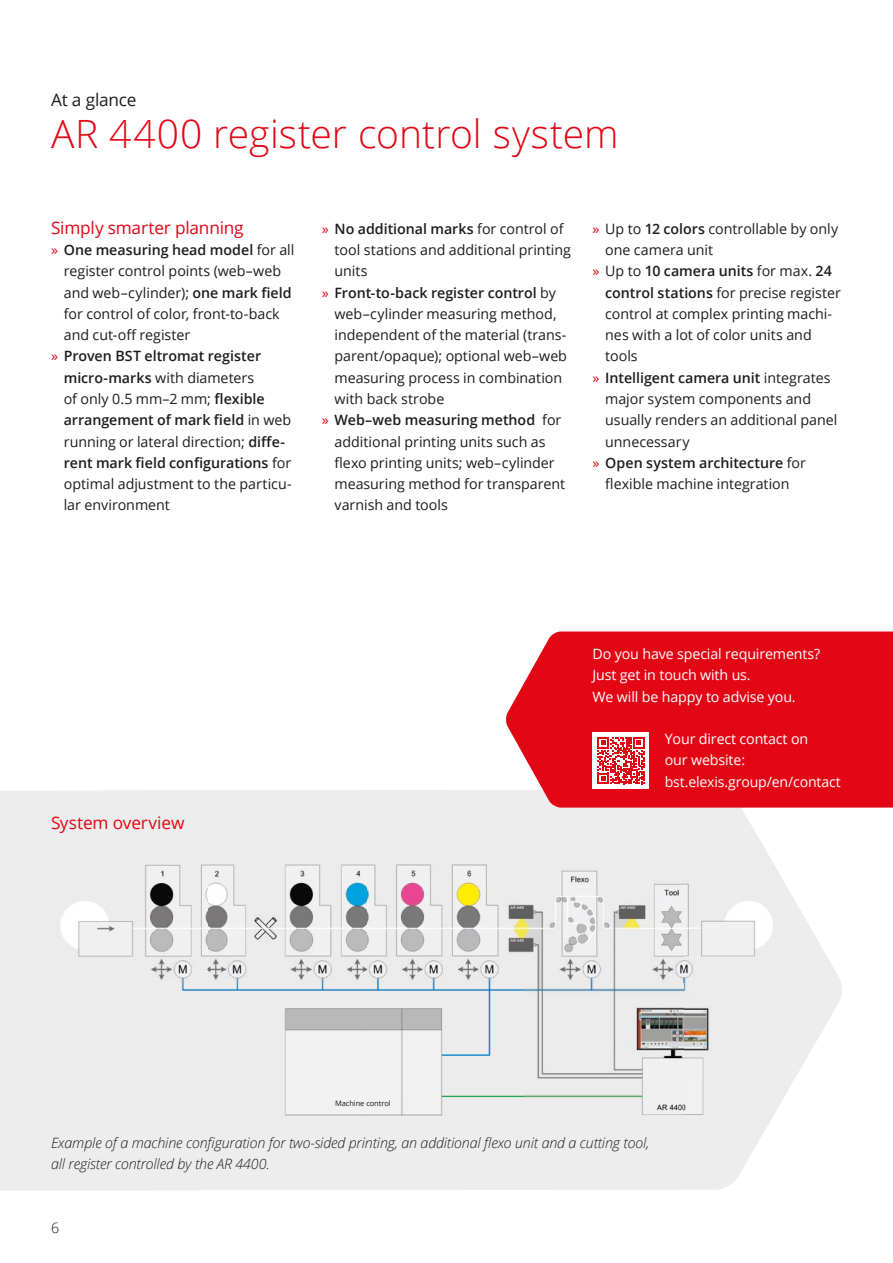
<style>
.page{position:relative;width:893px;height:1263px;background:#fff}
.page>*{position:absolute;margin:0;border:0;box-sizing:border-box;transform-origin:0 0}
.t1{font:300 39px "Open Sans";color:#e30614}
.t2{font:17.25px "Open Sans";letter-spacing:-.015em;color:#e30614}
.t3{font:17.25px "Open Sans";letter-spacing:-.01em;color:#1d1d1b}
.t4{font:14.25px "Open Sans";color:#1d1d1b}
.t5{font:600 14.25px "Open Sans";color:#1d1d1b}
.t6{font:14.25px/21.3px "Open Sans";letter-spacing:-.01em;color:#fff}
.t7{font:italic 300 14.25px/21.3px "Open Sans";letter-spacing:-.01em;color:#1d1d1b}
.t8{font:300 14.25px "Open Sans";color:#1d1d1b}
.t9{font:7.5px "Open Sans";letter-spacing:-.01em;color:#1d1d1b}
.s1{font-weight:400;color:#e30614}
.s2{font-weight:400}
.s3{font-weight:600}
.s4{color:#e30614}
</style>
<div class="page">
<svg style="left:0;top:790px;width:842px;height:401px;fill:#ededed"></svg>
<svg style="left:505px;top:631px;width:388px;height:177px;fill:#e30614"></svg>
<img style="left:51px;top:840px;width:737px;height:287px">
<div style="left:592px;top:732px;width:57px;height:57px;background:#fff"></div>
<svg style="left:597px;top:737px;width:47px;height:47px"></svg>
<p class="t3" style="left:51px;top:88px;width:87px">At a glance</p>
<h1 class="t1" style="left:51px;top:107px;width:569px">AR 4400 register control system</h1>
<p class="t2" style="left:51px;top:216px;width:194px">Simply smarter planning</p>
<p class="t5" style="left:51px;top:240px;width:245px"><span class="s1">»</span> One measuring head model <span class="s2">for all</span></p>
<p class="t4" style="left:64px;top:261px;width:219px">register control points (web–web</p>
<p class="t4" style="left:64px;top:283px;width:229px">and web–cylinder); <span class="s3">one mark field</span></p>
<p class="t4" style="left:64px;top:304px;width:217px">for control of color, front-to-back</p>
<p class="t4" style="left:64px;top:325px;width:128px">and cut-off register</p>
<p class="t5" style="left:51px;top:346px;width:212px"><span class="s1">»</span> Proven BST eltromat register</p>
<p class="t4" style="left:64px;top:368px;width:192px"><span class="s3">micro-marks</span> with diameters</p>
<p class="t4" style="left:64px;top:389px;width:203px">of only 0.5 mm–2 mm; <span class="s3">flexible</span></p>
<p class="t5" style="left:64px;top:410px;width:229px">arrangement of mark field <span class="s2">in web</span></p>
<p class="t4" style="left:64px;top:432px;width:223px">running or lateral direction; <span class="s3">diffe-</span></p>
<p class="t5" style="left:64px;top:453px;width:229px">rent mark field configurations <span class="s2">for</span></p>
<p class="t4" style="left:64px;top:474px;width:229px">optimal adjustment to the particu-</p>
<p class="t4" style="left:64px;top:495px;width:108px">lar environment</p>
<p class="t5" style="left:322px;top:219px;width:243px"><span class="s1">»</span> No additional marks <span class="s2">for control of</span></p>
<p class="t4" style="left:334px;top:240px;width:238px">tool stations and additional printing</p>
<p class="t4" style="left:334px;top:261px;width:35px">units</p>
<p class="t5" style="left:322px;top:283px;width:236px"><span class="s1">»</span> Front-to-back register control <span class="s2">by</span></p>
<p class="t4" style="left:334px;top:304px;width:223px">web–cylinder measuring method,</p>
<p class="t4" style="left:334px;top:325px;width:233px">independent of the material (trans-</p>
<p class="t4" style="left:334px;top:347px;width:234px">parent/opaque); optional web–web</p>
<p class="t4" style="left:334px;top:368px;width:229px">measuring process in combination</p>
<p class="t4" style="left:334px;top:389px;width:111px">with back strobe</p>
<p class="t5" style="left:322px;top:410px;width:241px"><span class="s1">»</span> Web–web measuring method <span class="s2">for</span></p>
<p class="t4" style="left:334px;top:432px;width:213px">additional printing units such as</p>
<p class="t4" style="left:334px;top:453px;width:222px">flexo printing units; web–cylinder</p>
<p class="t4" style="left:334px;top:474px;width:232px">measuring method for transparent</p>
<p class="t4" style="left:334px;top:495px;width:115px">varnish and tools</p>
<p class="t4" style="left:592px;top:219px;width:247px"><span class="s4">»</span> Up to <span class="s3">12 colors</span> controllable by only</p>
<p class="t4" style="left:605px;top:240px;width:109px">one camera unit</p>
<p class="t5" style="left:592px;top:261px;width:241px"><span class="s1">»</span> <span class="s2">Up to</span> 10 camera units <span class="s2">for max.</span> 24</p>
<p class="t4" style="left:605px;top:283px;width:237px"><span class="s3">control stations</span> for precise register</p>
<p class="t4" style="left:605px;top:304px;width:228px">control at complex printing machi-</p>
<p class="t4" style="left:605px;top:325px;width:208px">nes with a lot of color units and</p>
<p class="t4" style="left:605px;top:347px;width:34px">tools</p>
<p class="t5" style="left:592px;top:368px;width:240px"><span class="s1">»</span> Intelligent camera unit <span class="s2">integrates</span></p>
<p class="t4" style="left:605px;top:389px;width:207px">major system components and</p>
<p class="t4" style="left:605px;top:410px;width:234px">usually renders an additional panel</p>
<p class="t4" style="left:605px;top:432px;width:86px">unnecessary</p>
<p class="t5" style="left:592px;top:453px;width:215px"><span class="s1">»</span> Open system architecture <span class="s2">for</span></p>
<p class="t4" style="left:605px;top:474px;width:186px">flexible machine integration</p>
<p class="t2" style="left:51px;top:811px;width:135px">System overview</p>
<p class="t6" style="left:592px;top:643px;width:229px">Do you have special requirements?<br>Just get in touch with us.<br>We will be happy to advise you.</p>
<p class="t6" style="left:665px;top:728px;width:177px">Your direct contact on<br>our website: bst.elexis.group/en/contact</p>
<p class="t9" style="left:335px;top:1098px;width:57px">Machine control</p>
<p class="t7" style="left:51px;top:1132px;width:600px">Example of a machine configuration for two-sided printing, an additional flexo unit and a cutting tool, all register controlled by the AR 4400.</p>
<p class="t8" style="left:51px;top:1218px;width:10px">6</p>
</div>
